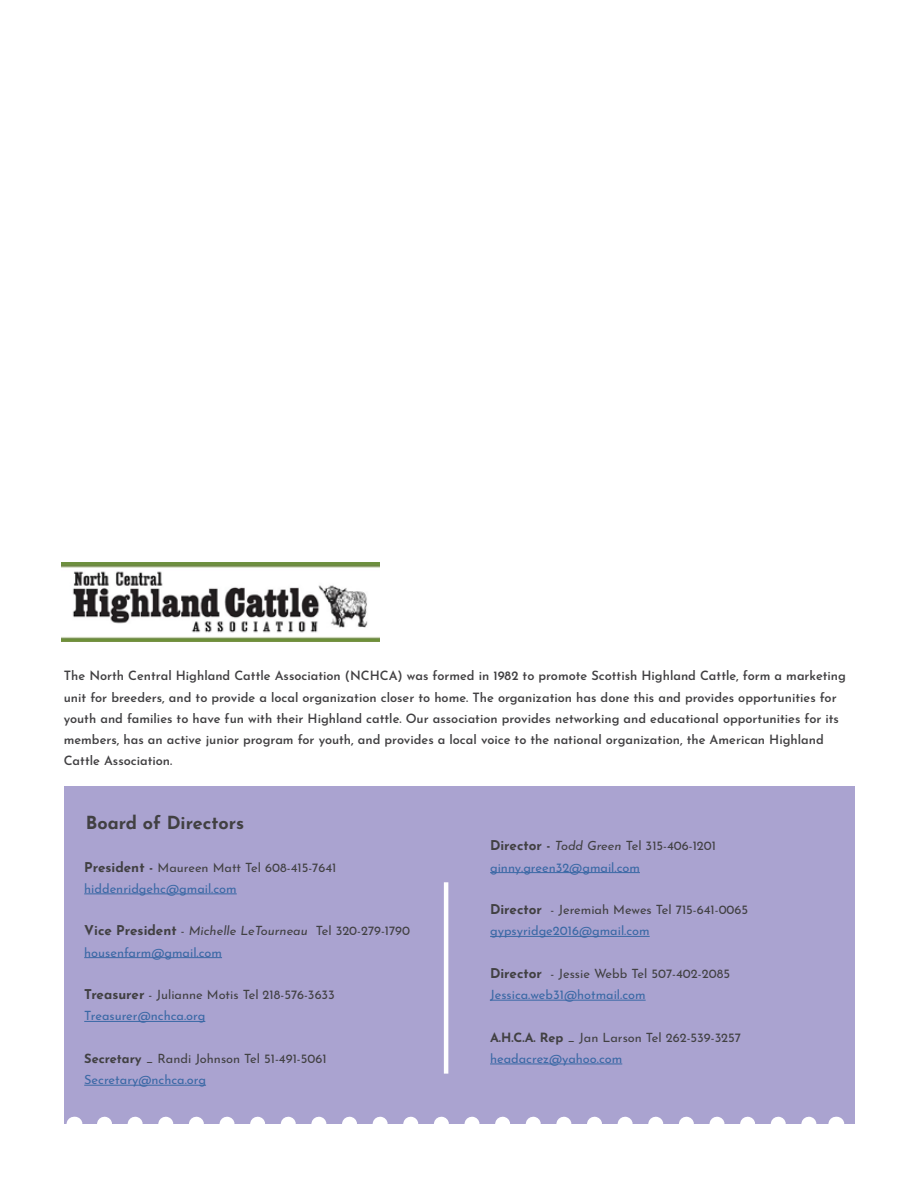
<style>
.page{position:relative;width:918px;height:1188px;background:#fff}
.page>*{position:absolute;margin:0;border:0;box-sizing:border-box;transform-origin:0 0}
.t1{font:700 18px "Josefin Sans";color:#414042}
.t2{font:600 12.75px/21.3px "Josefin Sans";color:#414042}
.t3{font:12.75px/21.3px "Josefin Sans";color:#414042}
.t4{font:12.75px/21.3px "Josefin Sans";color:#3a68a5}
.s1{font-weight:700;font-size:13.5px}
.s2{color:#3a68a5}
.s3{font-weight:700;font-size:13.5px;color:#414042}
.s4{color:#414042}
.s5{font-style:italic;color:#414042}
.s6{font-weight:700}
</style>
<div class="page">
<div style="left:64px;top:787px;width:790px;height:337px;background:#aaa3d0"></div>
<svg style="left:104px;top:1117px;width:713px;height:7px"></svg>
<hr style="left:444px;top:882px;width:4px;height:192px;background:#fff">
<hr style="left:84px;top:894px;width:153px;height:1px;background:#3a68a5">
<hr style="left:84px;top:957px;width:138px;height:1px;background:#3a68a5">
<hr style="left:84px;top:1021px;width:121px;height:1px;background:#3a68a5">
<hr style="left:84px;top:1085px;width:122px;height:1px;background:#3a68a5">
<hr style="left:490px;top:872px;width:150px;height:1px;background:#3a68a5">
<hr style="left:490px;top:936px;width:160px;height:1px;background:#3a68a5">
<hr style="left:490px;top:1000px;width:156px;height:1px;background:#3a68a5">
<hr style="left:490px;top:1064px;width:132px;height:1px;background:#3a68a5">
<img style="left:61px;top:562px;width:319px;height:80px">
<p class="t2" style="left:64px;top:664px;width:784px">The North Central Highland Cattle Association (NCHCA) was formed in 1982 to promote Scottish Highland Cattle, form a marketing unit for breeders, and to provide a local organization closer to home. The organization has done this and provides opportunities for youth and families to have fun with their Highland cattle. Our association provides networking and educational opportunities for its members, has an active junior program for youth, and provides a local voice to the national organization, the American Highland Cattle Association.</p>
<h1 class="t1" style="left:86px;top:807px;width:160px">Board of Directors</h1>
<p class="t3" style="left:84px;top:855px;width:254px"><span class="s1">President -</span> Maureen Matt Tel 608-415-7641 <span class="s2">hiddenridgehc@gmail.com</span></p>
<p class="t4" style="left:84px;top:919px;width:327px"><span class="s3">Vice President</span> <span class="s4">-</span> <span class="s5">Michelle LeTourneau</span> <span class="s4">Tel 320-279-1790 </span>housenfarm@gmail.com</p>
<p class="t3" style="left:84px;top:983px;width:252px"><span class="s1">Treasurer</span> - Julianne Motis Tel 218-576-3633<br><span class="s2">Treasurer@nchca.org</span></p>
<p class="t3" style="left:84px;top:1046px;width:244px"><span class="s6">Secretary</span> _ Randi Johnson Tel 51-491-5061<br><span class="s2">Secretary@nchca.org</span></p>
<p class="t4" style="left:490px;top:834px;width:227px"><span class="s3">Director -</span> <span class="s5">Todd Green</span> <span class="s4">Tel 315-406-1201 </span>ginny.green32@gmail.com</p>
<p class="t3" style="left:490px;top:897px;width:260px"><span class="s1">Director</span> - Jeremiah Mewes Tel 715-641-0065 <span class="s2">gypsyridge2016@gmail.com</span></p>
<p class="t3" style="left:490px;top:961px;width:241px"><span class="s1">Director</span> - Jessie Webb Tel 507-402-2085<br><span class="s2">Jessica.web31@hotmail.com</span></p>
<p class="t3" style="left:490px;top:1025px;width:252px"><span class="s6">A.H.C.A. Rep</span> _ Jan Larson Tel 262-539-3257 <span class="s2">headacrez@yahoo.com</span></p>
</div>
